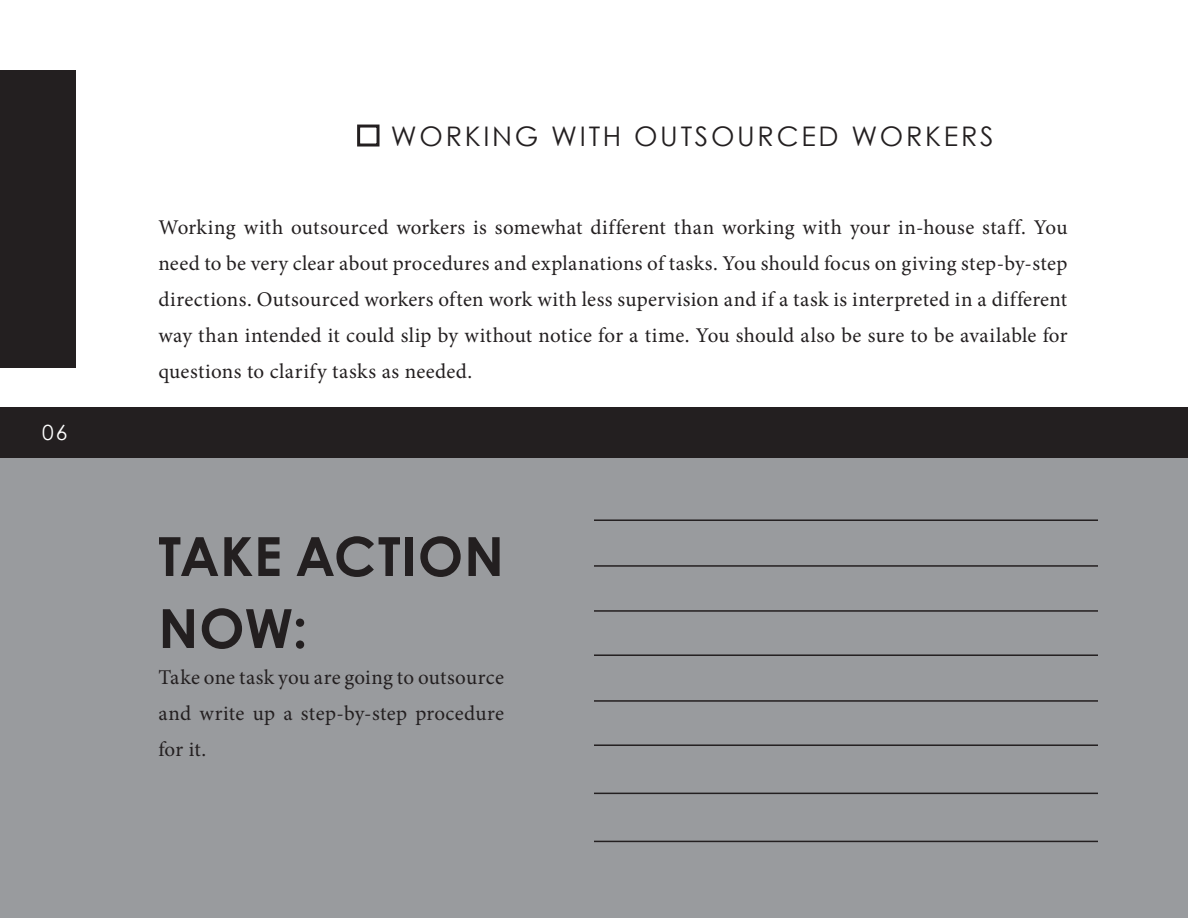
<style>
.page{position:relative;width:1188px;height:918px;background:#fff}
.page>*{position:absolute;margin:0;border:0;box-sizing:border-box;transform-origin:0 0}
.Normal_12pt_light{font:700 54px/72px "Century Gothic";letter-spacing:.015em;color:#231f20}
.Subtitle_18pt_regula{font:27px "Century Gothic";letter-spacing:.1em;color:#231f20}
.Normal_12pt_light-2{font:21px/36px "Minion Pro";letter-spacing:.015em;color:#231f20;text-align:justify}
.Subtitle_18pt_regula-2{font:21px "Century Gothic";color:#fff}
</style>
<div class="page">
<div style="left:0;top:70px;width:76px;height:298px;background:#231f20"></div>
<div style="left:357px;top:125px;width:23px;height:22px;border:3px solid #231f20"></div>
<div style="left:0;top:407px;width:1188px;height:51px;background:#231f20"></div>
<div style="left:0;top:458px;width:1188px;height:460px;background:#999b9e"></div>
<hr style="left:594px;top:700px;width:504px;height:2px;background:#231f20">
<hr style="left:594px;top:744px;width:504px;height:2px;background:#231f20">
<hr style="left:594px;top:793px;width:504px;height:1px;background:#231f20">
<hr style="left:594px;top:841px;width:504px;height:1px;background:#231f20">
<hr style="left:594px;top:610px;width:504px;height:2px;background:#231f20">
<hr style="left:594px;top:654px;width:504px;height:2px;background:#231f20">
<hr style="left:594px;top:565px;width:504px;height:2px;background:#231f20">
<hr style="left:594px;top:519px;width:504px;height:2px;background:#231f20">
<p class="Subtitle_18pt_regula-2" style="left:42px;top:417px;width:27px">06</p>
<p class="Subtitle_18pt_regula" style="left:391px;top:117px;width:604px">WORKING WITH OUTSOURCED WORKERS</p>
<p class="Normal_12pt_light-2" style="left:158px;top:209px;width:911px">Working with outsourced workers is somewhat different than working with your in-house staff. You need to be very clear about procedures and explanations of tasks. You should focus on giving step-by-step directions. Outsourced workers often work with less supervision and if a task is interpreted in a different way than intended it could slip by without notice for a time. You should also be sure to be available for questions to clarify tasks as needed.</p>
<p class="Normal_12pt_light" style="left:158px;top:518px;width:347px">TAKE ACTION<br>NOW:</p>
<p class="Normal_12pt_light-2" style="left:158px;top:659px;width:347px">Take one task you are going to outsource and write up a step-by-step procedure for it.</p>
</div>
